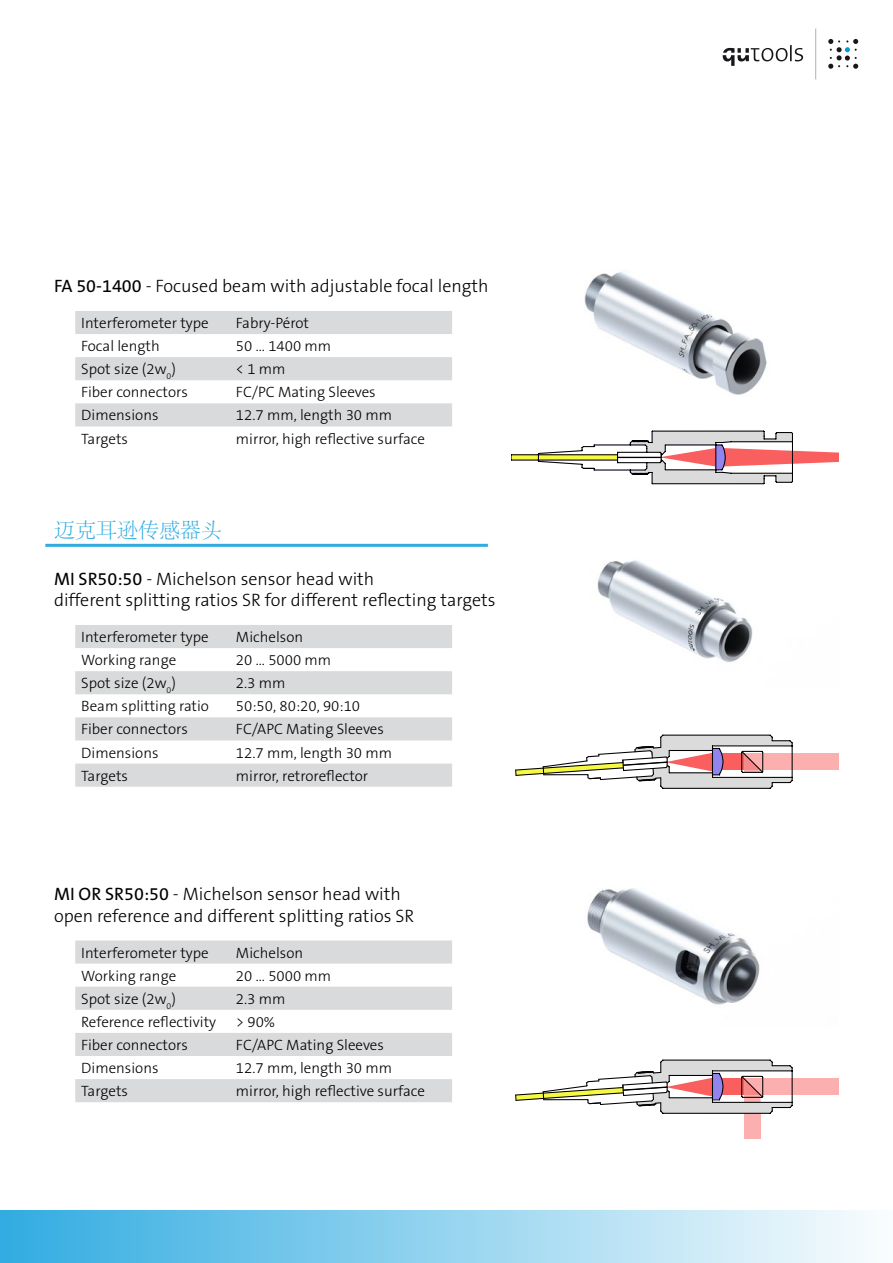
<style>
.page{position:relative;width:893px;height:1263px;background:#fff}
.page>*{position:absolute;margin:0;border:0;box-sizing:border-box;transform-origin:0 0}
.t1{font:300 21px "Adobe Song Std";color:#2fabe1}
.t2{font:300 18px/21.6px "The Sans B3";color:#000}
.t3{font:300 15px "The Sans B3";color:#000}
.s1{font-family:"The Sans B5 Plain";font-weight:400}
</style>
<div class="page">
<div style="left:0;top:1211px;width:892px;height:52px;background:linear-gradient(to right,#31ace1,#fafdfe)"></div>
<hr style="left:0;top:1211px;width:1px;height:52px;background:#2fabe1">
<svg style="left:723px;top:45px;width:80px;height:21px"></svg>
<svg style="left:816px;top:29px;width:1px;height:50px"></svg>
<svg style="left:828px;top:39px;width:30px;height:30px"></svg>
<svg style="left:75px;top:311px;width:377px;height:69px"></svg>
<div style="left:75px;top:403px;width:377px;height:23px;background:#d8dadb"></div>
<svg style="left:75px;top:625px;width:377px;height:69px"></svg>
<svg style="left:75px;top:717px;width:377px;height:70px"></svg>
<svg style="left:75px;top:940px;width:377px;height:70px"></svg>
<svg style="left:75px;top:1033px;width:377px;height:69px"></svg>
<hr style="left:45px;top:544px;width:443px;height:3px;background:#2fabe1">
<div style="left:742px;top:754px;width:97px;height:16px;background:#fcafaf"></div>
<svg style="left:515px;top:734px;width:279px;height:55px"></svg>
<img style="left:587px;top:888px;width:173px;height:117px">
<img style="left:597px;top:560px;width:156px;height:102px">
<img style="left:584px;top:271px;width:183px;height:124px">
<div style="left:744px;top:1113px;width:16px;height:25px;background:#fcafaf"></div>
<div style="left:742px;top:1078px;width:97px;height:17px;background:#fcafaf"></div>
<svg style="left:515px;top:1059px;width:278px;height:56px"></svg>
<svg style="left:511px;top:430px;width:328px;height:55px"></svg>
<p class="t2" style="left:54px;top:276px;width:436px"><span class="s1">FA 50-1400</span> - Focused beam with adjustable focal length</p>
<p class="t3" style="left:81px;top:315px;width:129px">Interferometer type</p>
<p class="t3" style="left:236px;top:315px;width:75px">Fabry-Pérot</p>
<p class="t3" style="left:81px;top:338px;width:80px">Focal length</p>
<p class="t3" style="left:236px;top:338px;width:97px">50 ... 1400 mm</p>
<p class="t3" style="left:81px;top:361px;width:96px">Spot size (2w<sub>0</sub>)</p>
<p class="t3" style="left:236px;top:361px;width:51px">&lt; 1 mm</p>
<p class="t3" style="left:81px;top:384px;width:108px">Fiber connectors</p>
<p class="t3" style="left:236px;top:384px;width:141px">FC/PC Mating Sleeves</p>
<p class="t3" style="left:81px;top:407px;width:79px">Dimensions</p>
<p class="t3" style="left:236px;top:407px;width:158px">12.7 mm, length 30 mm</p>
<p class="t3" style="left:81px;top:430px;width:48px">Targets</p>
<p class="t3" style="left:236px;top:430px;width:191px">mirror, high reflective surface</p>
<h1 class="t1" style="left:54px;top:519px;width:169px">迈克耳逊传感器头</h1>
<p class="t2" style="left:54px;top:568px;width:443px"><span class="s1">MI SR50:50</span> - Michelson sensor head with<br>different splitting ratios SR for different reflecting targets</p>
<p class="t3" style="left:81px;top:629px;width:129px">Interferometer type</p>
<p class="t3" style="left:236px;top:629px;width:69px">Michelson</p>
<p class="t3" style="left:81px;top:652px;width:97px">Working range</p>
<p class="t3" style="left:236px;top:652px;width:97px">20 ... 5000 mm</p>
<p class="t3" style="left:81px;top:675px;width:96px">Spot size (2w<sub>0</sub>)</p>
<p class="t3" style="left:236px;top:675px;width:51px">2.3 mm</p>
<p class="t3" style="left:81px;top:698px;width:129px">Beam splitting ratio</p>
<p class="t3" style="left:236px;top:698px;width:126px">50:50, 80:20, 90:10</p>
<p class="t3" style="left:81px;top:721px;width:108px">Fiber connectors</p>
<p class="t3" style="left:236px;top:721px;width:149px">FC/APC Mating Sleeves</p>
<p class="t3" style="left:81px;top:744px;width:79px">Dimensions</p>
<p class="t3" style="left:236px;top:744px;width:158px">12.7 mm, length 30 mm</p>
<p class="t3" style="left:81px;top:767px;width:48px">Targets</p>
<p class="t3" style="left:236px;top:767px;width:134px">mirror, retroreflector</p>
<p class="t2" style="left:54px;top:884px;width:362px"><span class="s1">MI OR SR50:50</span> - Michelson sensor head with open reference and different splitting ratios SR</p>
<p class="t3" style="left:81px;top:944px;width:129px">Interferometer type</p>
<p class="t3" style="left:236px;top:944px;width:69px">Michelson</p>
<p class="t3" style="left:81px;top:967px;width:97px">Working range</p>
<p class="t3" style="left:236px;top:967px;width:97px">20 ... 5000 mm</p>
<p class="t3" style="left:81px;top:991px;width:96px">Spot size (2w<sub>0</sub>)</p>
<p class="t3" style="left:236px;top:991px;width:51px">2.3 mm</p>
<p class="t3" style="left:81px;top:1014px;width:136px">Reference reflectivity</p>
<p class="t3" style="left:236px;top:1014px;width:41px">&gt; 90%</p>
<p class="t3" style="left:81px;top:1037px;width:108px">Fiber connectors</p>
<p class="t3" style="left:236px;top:1037px;width:149px">FC/APC Mating Sleeves</p>
<p class="t3" style="left:81px;top:1060px;width:79px">Dimensions</p>
<p class="t3" style="left:236px;top:1060px;width:158px">12.7 mm, length 30 mm</p>
<p class="t3" style="left:81px;top:1083px;width:48px">Targets</p>
<p class="t3" style="left:236px;top:1083px;width:191px">mirror, high reflective surface</p>
</div>
